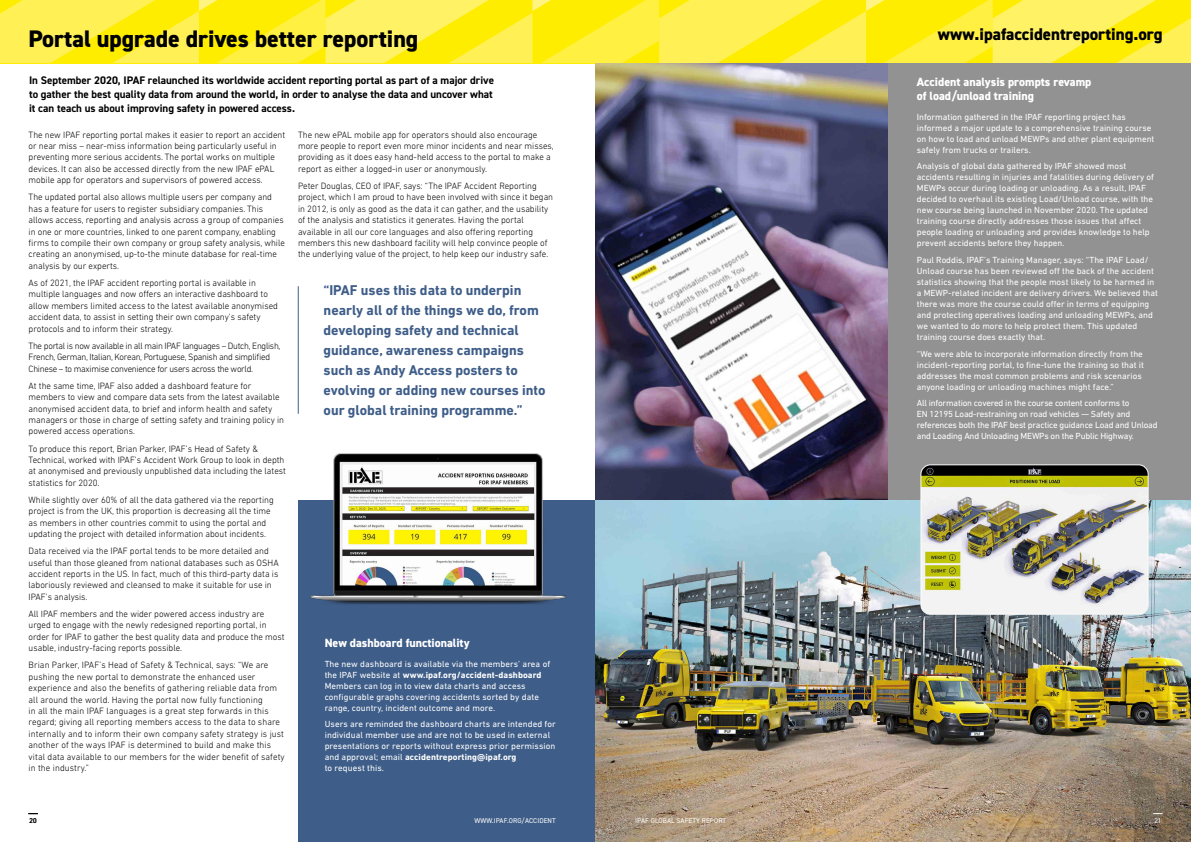
<style>
.page{position:relative;width:1191px;height:842px;background:#fff}
.page>*{position:absolute;margin:0;border:0;box-sizing:border-box;transform-origin:0 0}
.t1{font:800 24px "DIN2014";color:#000}
.t2{font:800 17px "DIN2014";color:#000}
.t3{font:700 14.4px/20px "DIN Next LT Pro";color:#3e5d88}
.t4{font:800 12px/14.4px "DIN2014";color:#fff}
.t5{font:700 11px/14px "DIN2014";color:#000;text-align:justify}
.t6{font:300 9.3px/11.4px "DIN Next LT Pro";color:#000}
.t7{font:300 9.3px/11.4px "DIN Next LT Pro";letter-spacing:-.03em;color:#000}
.t8{font:9px/11px "DIN Next LT Pro";color:#fff}
.t9{font:9px/11px "DIN Next LT Pro";letter-spacing:-.02em;color:#fff}
.t10{font:7px "DIN2014";letter-spacing:.01em;color:#fff}
.t11{font:7px "DIN2014";color:#000}
.s1{font-weight:700}
</style>
<div class="page">
<svg style="left:0;top:0;width:1191px;height:63px;background:#ffef33"></svg>
<img style="left:595px;top:63px;width:294px;height:437px">
<div style="left:298px;top:500px;width:297px;height:342px;background:#3e5d88"></div>
<div style="left:889px;top:63px;width:302px;height:779px;background:#929292"></div>
<hr style="left:298px;top:286px;width:1px;height:128px;background:#3e5d88">
<img style="left:310px;top:454px;width:255px;height:151px">
<img style="left:595px;top:500px;width:596px;height:342px">
<img style="left:921px;top:467px;width:227px;height:147px">
<div style="left:920px;top:464px;width:228px;height:150px;border:1px solid #fff;border-radius:9px"></div>
<h1 class="t1" style="left:28px;top:23px;width:391px">Portal upgrade drives better reporting</h1>
<p class="t5" style="left:29px;top:73px;width:466px">In September 2020, IPAF relaunched its worldwide accident reporting portal as part of a major drive to gather the best quality data from around the world, in order to analyse the data and uncover what it can teach us about improving safety in powered access.</p>
<p class="t6" style="left:29px;top:129px;width:258px">The new IPAF reporting portal makes it easier to report an accident or near miss – near-miss information being particularly useful in preventing more serious accidents. The portal works on multiple devices. It can also be accessed directly from the new IPAF ePAL mobile app for operators and supervisors of powered access.</p>
<p class="t6" style="left:29px;top:192px;width:258px">The updated portal also allows multiple users per company and has a feature for users to register subsidiary companies. This allows access, reporting and analysis across a group of companies in one or more countries, linked to one parent company, enabling firms to compile their own company or group safety analysis, while creating an anonymised, up-to-the minute database for real-time analysis by our experts.</p>
<p class="t6" style="left:29px;top:277px;width:251px">As of 2021, the IPAF accident reporting portal is available in multiple languages and now offers an interactive dashboard to allow members limited access to the latest available anonymised accident data, to assist in setting their own company’s safety protocols and to inform their strategy.</p>
<p class="t7" style="left:29px;top:340px;width:253px">The portal is now available in all main IPAF languages – Dutch, English,<br>French, German, Italian, Korean, Portuguese, Spanish and simplified<br>Chinese – to maximise convenience for users across the world.</p>
<p class="t6" style="left:29px;top:380px;width:257px">At the same time, IPAF also added a dashboard feature for members to view and compare data sets from the latest available anonymised accident data, to brief and inform health and safety managers or those in charge of setting safety and training policy in powered access operations.</p>
<p class="t6" style="left:29px;top:443px;width:259px">To produce this report, Brian Parker, IPAF’s Head of Safety &amp; Technical, worked with IPAF’s Accident Work Group to look in depth at anonymised and previously unpublished data including the latest statistics for 2020.</p>
<p class="t6" style="left:29px;top:494px;width:247px">While slightly over 60% of all the data gathered via the reporting project is from the UK, this proportion is decreasing all the time as members in other countries commit to using the portal and updating the project with detailed information about incidents.</p>
<p class="t6" style="left:29px;top:545px;width:252px">Data received via the IPAF portal tends to be more detailed and useful than those gleaned from national databases such as OSHA accident reports in the US. In fact, much of this third-party data is laboriously reviewed and cleansed to make it suitable for use in IPAF’s analysis.</p>
<p class="t6" style="left:29px;top:608px;width:257px">All IPAF members and the wider powered access industry are urged to engage with the newly redesigned reporting portal, in order for IPAF to gather the best quality data and produce the most usable, industry-facing reports possible.</p>
<p class="t6" style="left:29px;top:659px;width:258px">Brian Parker, IPAF’s Head of Safety &amp; Technical, says: “We are pushing the new portal to demonstrate the enhanced user experience and also the benefits of gathering reliable data from all around the world. Having the portal now fully functioning<br>in all the main IPAF languages is a great step forwards in this regard; giving all reporting members access to the data to share internally and to inform their own company safety strategy is just another of the ways IPAF is determined to build and make this vital data available to our members for the wider benefit of safety in the industry.”</p>
<p class="t6" style="left:298px;top:129px;width:257px">The new ePAL mobile app for operators should also encourage more people to report even more minor incidents and near misses, providing as it does easy hand-held access to the portal to make a report as either a logged-in user or anonymously.</p>
<p class="t6" style="left:298px;top:180px;width:257px">Peter Douglas, CEO of IPAF, says: “The IPAF Accident Reporting project, which I am proud to have been involved with since it began in 2012, is only as good as the data it can gather, and the usability of the analysis and statistics it generates. Having the portal available in all our core languages and also offering reporting members this new dashboard facility will help convince people of the underlying value of the project, to help keep our industry safe.</p>
<h3 class="t3" style="left:323px;top:280px;width:223px">“IPAF uses this data to underpin nearly all of the things we do, from developing safety and technical guidance, awareness campaigns such as Andy Access posters to evolving or adding new courses into our global training programme.”</h3>
<p class="t4" style="left:325px;top:636px;width:146px">New dashboard functionality</p>
<p class="t8" style="left:325px;top:658px;width:227px">The new dashboard is available via the members’ area of the IPAF website at <span class="s1">www.ipaf.org/accident-dashboard </span>Members can log in to view data charts and access configurable graphs covering accidents sorted by date range, country, incident outcome and more.</p>
<p class="t8" style="left:325px;top:719px;width:233px">Users are reminded the dashboard charts are intended for individual member use and are not to be used in external presentations or reports without express prior permission and approval; email <span class="s1">accidentreporting@ipaf.org<br></span>to request this.</p>
<h2 class="t2" style="left:938px;top:22px;width:226px">www.ipafaccidentreporting.org</h2>
<p class="t4" style="left:917px;top:75px;width:176px">Accident analysis prompts revamp of load/unload training</p>
<p class="t8" style="left:917px;top:111px;width:239px">Information gathered in the IPAF reporting project has informed a major update to a comprehensive training course on how to load and unload MEWPs and other plant equipment safely from trucks or trailers.</p>
<p class="t8" style="left:917px;top:161px;width:239px">Analysis of global data gathered by IPAF showed most accidents resulting in injuries and fatalities during delivery of MEWPs occur during loading or unloading. As a result, IPAF decided to overhaul its existing Load/Unload course, with the new course being launched in November 2020. The updated training course directly addresses those issues that affect people loading or unloading and provides knowledge to help prevent accidents before they happen.</p>
<p class="t8" style="left:917px;top:254px;width:243px">Paul Roddis, IPAF’s Training Manager, says: “The IPAF Load/ Unload course has been reviewed off the back of the accident statistics showing that the people most likely to be harmed in a MEWP-related incident are delivery drivers. We believed that there was more the course could offer in terms of equipping and protecting operatives loading and unloading MEWPs, and we wanted to do more to help protect them. This updated training course does exactly that.</p>
<p class="t8" style="left:917px;top:348px;width:228px">“We were able to incorporate information directly from the incident-reporting portal, to fine-tune the training so that it addresses the most common problems and risk scenarios anyone loading or unloading machines might face.”</p>
<p class="t9" style="left:917px;top:398px;width:242px">All information covered in the course content conforms to<br>EN 12195 Load-restraining on road vehicles — Safety and references both the IPAF best practice guidance Load and Unload and Loading And Unloading MEWPs on the Public Highway.</p>
<p class="t11" style="left:30px;top:816px;width:8px">20</p>
<p class="t10" style="left:474px;top:816px;width:83px">WWW.IPAF.ORG/ACCIDENT</p>
<p class="t10" style="left:635px;top:816px;width:92px">IPAF GLOBAL SAFETY REPORT</p>
<p class="t10" style="left:1154px;top:816px;width:8px">21</p>
</div>
